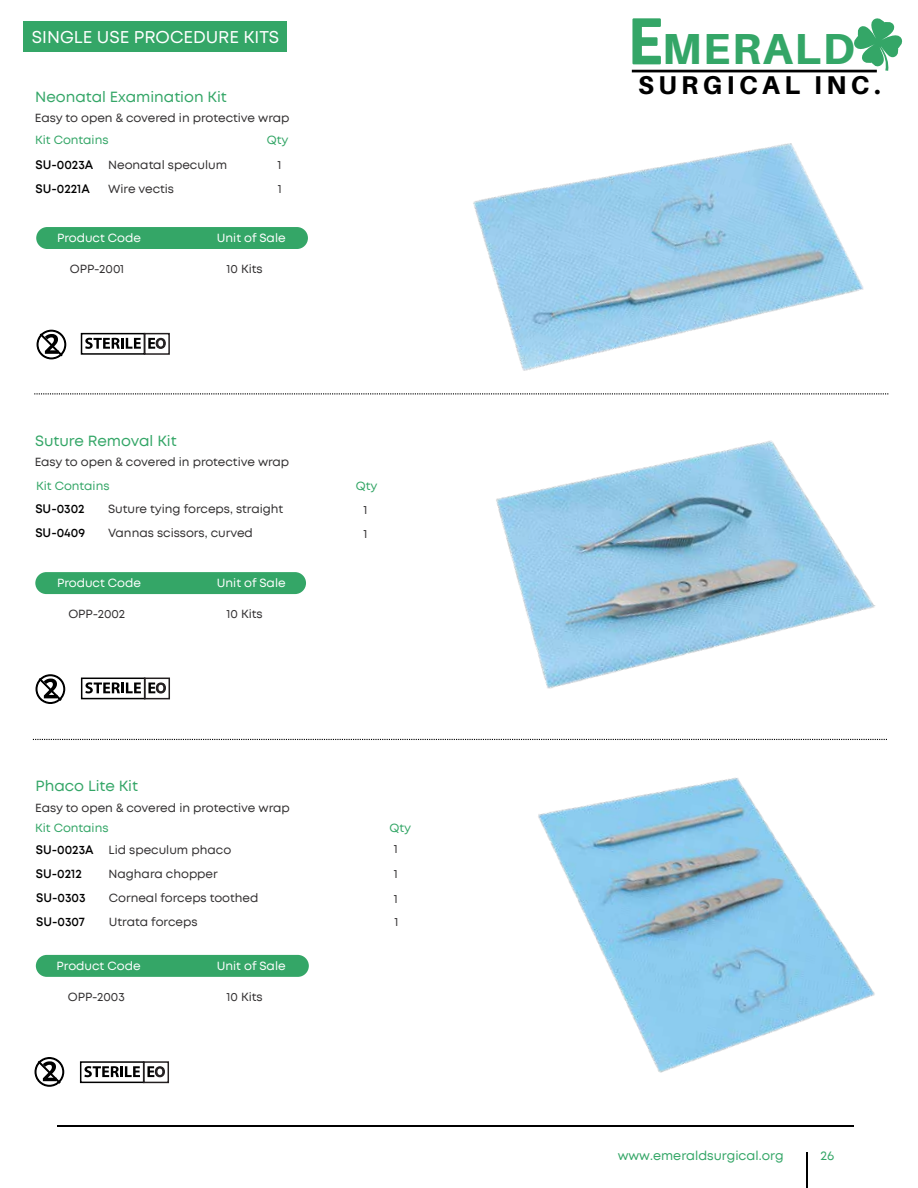
<style>
.page{position:relative;width:918px;height:1188px;background:#fff}
.page>*{position:absolute;margin:0;border:0;box-sizing:border-box;transform-origin:0 0}
.t1{font:800 43.5px "Aileron";letter-spacing:.04em;color:#34a667}
.t2{font:800 25.8px "Aileron";letter-spacing:.175em;color:#000}
.t3{font:17.4px "Mont";color:#fff}
.t4{font:15px "Mont";color:#34a667}
.t5{font:12.75px "Mont";color:#34a667}
.t6{font:12px/24.6px "Mont";color:#323031;text-align:justify}
.t7{font:12px "Mont";color:#fff}
.t8{font:600 12px/24px "Mont";color:#000}
.t9{font:12px "Mont";color:#34a667}
.s1{font-family:"Anteb";font-weight:700;font-size:73.05px}
</style>
<div class="page">
<svg style="left:36px;top:329px;width:31px;height:31px"></svg>
<img style="left:412px;top:69px;width:465px;height:326px">
<div style="left:36px;top:227px;width:272px;height:22px;background:#34a667;border-radius:11px"></div>
<svg style="left:34px;top:393px;width:414px;height:1px"></svg>
<svg style="left:33px;top:739px;width:408px;height:1px"></svg>
<img style="left:441px;top:738px;width:434px;height:335px">
<div style="left:23px;top:21px;width:264px;height:31px;background:#34a667"></div>
<svg style="left:85px;top:338px;width:56px;height:11px"></svg>
<div style="left:81px;top:333px;width:64px;height:22px;border:2px solid #000"></div>
<svg style="left:148px;top:337px;width:18px;height:12px"></svg>
<div style="left:144px;top:333px;width:26px;height:22px;border:2px solid #231f20"></div>
<img style="left:448px;top:368px;width:441px;height:404px">
<div style="left:35px;top:572px;width:271px;height:22px;background:#34a667;border-radius:11px"></div>
<svg style="left:35px;top:674px;width:31px;height:30px"></svg>
<svg style="left:85px;top:682px;width:56px;height:11px"></svg>
<div style="left:81px;top:678px;width:64px;height:21px;border:2px solid #000"></div>
<svg style="left:148px;top:682px;width:18px;height:12px"></svg>
<div style="left:144px;top:678px;width:26px;height:21px;border:2px solid #231f20"></div>
<div style="left:36px;top:955px;width:273px;height:22px;background:#34a667;border-radius:11px"></div>
<svg style="left:34px;top:1057px;width:31px;height:30px"></svg>
<svg style="left:84px;top:1066px;width:56px;height:11px"></svg>
<div style="left:80px;top:1061px;width:64px;height:22px;border:2px solid #000"></div>
<svg style="left:147px;top:1066px;width:18px;height:12px"></svg>
<div style="left:143px;top:1061px;width:26px;height:22px;border:2px solid #231f20"></div>
<hr style="left:806px;top:1152px;width:1px;height:36px;background:#000">
<hr style="left:58px;top:1125px;width:796px;height:2px;background:#000">
<hr style="left:632px;top:70px;width:245px;height:2px;background:#000">
<svg style="left:852px;top:18px;width:51px;height:53px"></svg>
<h3 class="t3" style="left:32px;top:28px;width:249px">SINGLE USE PROCEDURE KITS</h3>
<p class="t4" style="left:35px;top:89px;width:193px">Neonatal Examination Kit</p>
<p class="t6" style="left:35px;top:106px;width:256px">Easy to open &amp; covered in protective wrap</p>
<p class="t9" style="left:35px;top:134px;width:75px">Kit Contains</p>
<p class="t9" style="left:267px;top:134px;width:23px">Qty</p>
<p class="t8" style="left:36px;top:153px;width:59px">SU-0023A<br>SU-0221A</p>
<p class="t6" style="left:108px;top:153px;width:120px">Neonatal speculum</p>
<p class="t6" style="left:277px;top:153px;width:5px">1</p>
<p class="t6" style="left:108px;top:177px;width:67px">Wire vectis</p>
<p class="t6" style="left:278px;top:177px;width:5px">1</p>
<p class="t7" style="left:57px;top:232px;width:85px">Product Code</p>
<p class="t7" style="left:217px;top:232px;width:70px">Unit of Sale</p>
<p class="t6" style="left:70px;top:257px;width:56px">OPP-2001</p>
<p class="t6" style="left:226px;top:257px;width:38px">10 Kits</p>
<p class="t4" style="left:35px;top:433px;width:143px">Suture Removal Kit</p>
<p class="t6" style="left:35px;top:450px;width:256px">Easy to open &amp; covered in protective wrap</p>
<p class="t9" style="left:36px;top:480px;width:75px">Kit Contains</p>
<p class="t9" style="left:356px;top:480px;width:23px">Qty</p>
<p class="t8" style="left:35px;top:497px;width:51px">SU-0302</p>
<p class="t6" style="left:108px;top:497px;width:177px">Suture tying forceps, straight</p>
<p class="t8" style="left:35px;top:521px;width:51px">SU-0409</p>
<p class="t6" style="left:108px;top:521px;width:146px">Vannas scissors, curved</p>
<p class="t7" style="left:57px;top:577px;width:85px">Product Code</p>
<p class="t7" style="left:217px;top:577px;width:70px">Unit of Sale</p>
<p class="t6" style="left:68px;top:602px;width:58px">OPP-2002</p>
<p class="t6" style="left:226px;top:602px;width:38px">10 Kits</p>
<p class="t4" style="left:36px;top:779px;width:104px">Phaco Lite Kit</p>
<p class="t6" style="left:35px;top:796px;width:256px">Easy to open &amp; covered in protective wrap</p>
<p class="t6" style="left:363px;top:499px;width:5px;line-height:24px">1<br>1</p>
<p class="t9" style="left:35px;top:822px;width:75px">Kit Contains</p>
<p class="t9" style="left:389px;top:822px;width:23px">Qty</p>
<p class="t8" style="left:36px;top:838px;width:59px">SU-0023A</p>
<p class="t6" style="left:109px;top:838px;width:124px">Lid speculum phaco</p>
<p class="t8" style="left:36px;top:862px;width:47px">SU-0212</p>
<p class="t6" style="left:109px;top:862px;width:111px">Naghara chopper</p>
<p class="t8" style="left:36px;top:886px;width:51px">SU-0303</p>
<p class="t6" style="left:109px;top:886px;width:151px">Corneal forceps toothed</p>
<p class="t8" style="left:36px;top:910px;width:50px">SU-0307</p>
<p class="t6" style="left:109px;top:910px;width:90px">Utrata forceps</p>
<p class="t7" style="left:57px;top:960px;width:85px">Product Code</p>
<p class="t7" style="left:217px;top:960px;width:70px">Unit of Sale</p>
<p class="t6" style="left:68px;top:985px;width:59px">OPP-2003</p>
<p class="t6" style="left:226px;top:985px;width:38px">10 Kits</p>
<p class="t6" style="left:394px;top:837px;width:5px">1<br>1<br>1</p>
<p class="t6" style="left:395px;top:910px;width:5px">1</p>
<h1 class="t1" style="left:628px;top:24px;width:229px"><span class="s1">E</span>MERALD</h1>
<h2 class="t2" style="left:638px;top:70px;width:244px">SURGICAL INC.</h2>
<p class="t5" style="left:618px;top:1149px;width:167px">www.emeraldsurgical.org</p>
<p class="t5" style="left:821px;top:1149px;width:15px">26</p>
</div>
